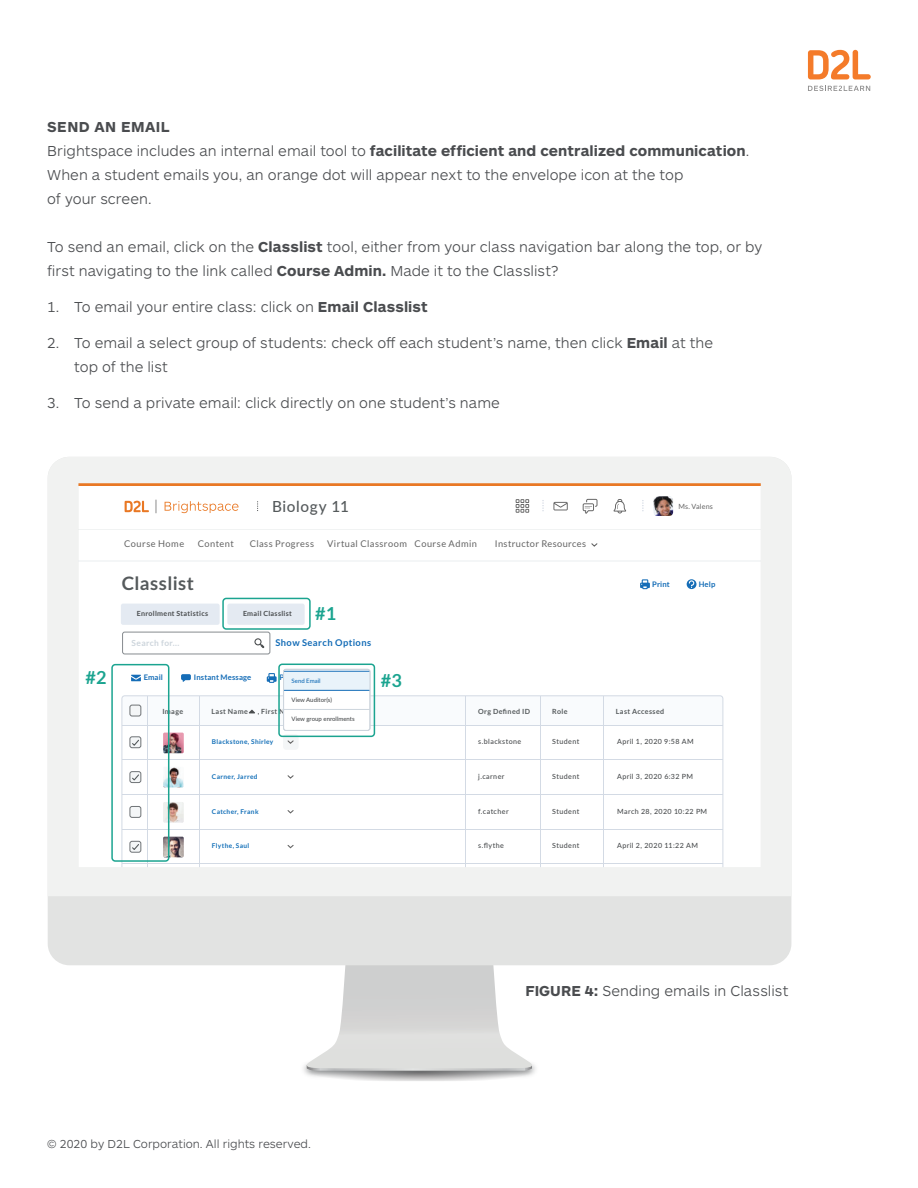
<style>
.page{position:relative;width:918px;height:1188px;background:#fff}
.page>*{position:absolute;margin:0;border:0;box-sizing:border-box;transform-origin:0 0}
.t1{font:700 18.6px "Lato";letter-spacing:.025em;color:#555a5c}
.t2{font:700 18px "Lato";color:#1ba490}
.t3{font:500 15.3px "Lato";letter-spacing:.04em;color:#555a5c}
.t4{font:300 15px/24px "ARS Maquette";letter-spacing:.005em;color:#4a4c4f}
.t5{font:300 12px "ARS Maquette";color:#4a4c4f}
.t6{font:9.3px "Lato";letter-spacing:.045em;color:#646464}
.t7{font:700 9.3px "Lato";letter-spacing:.045em;color:#156db7}
.t8{font:700 8.4px "Lato";letter-spacing:.045em;color:#cdd5dc}
.t9{font:700 7.65px "Lato";letter-spacing:.015em;color:#156db7}
.t10{font:7.2px "Lato";letter-spacing:.015em;color:#646464}
.t11{font:500 7.05px "Lato";letter-spacing:.06em;color:#494c4e}
.t12{font:700 7.05px "Lato";letter-spacing:.055em;color:#555a5c}
.t13{font:700 7.05px "Lato";letter-spacing:.045em;color:#494c4e}
.t14{font:700 6.6px "Lato";letter-spacing:.05em;color:#126fb8}
.t15{font:500 6px "Lato";color:#494c4e}
.t16{font:500 6px "Lato";color:#156db7}
.s1{font-weight:700}
</style>
<div class="page">
<svg style="left:808px;top:50px;width:63px;height:29px"></svg>
<svg style="left:808px;top:86px;width:62px;height:5px"></svg>
<svg style="left:305px;top:965px;width:228px;height:116px"></svg>
<div style="left:48px;top:896px;width:743px;height:69px;background:#e2e3e2"></div>
<svg style="left:48px;top:457px;width:743px;height:439px"></svg>
<div style="left:222px;top:598px;width:89px;height:32px;border:2px solid #1ba490;border-radius:3px"></div>
<div style="left:111px;top:664px;width:58px;height:198px;border:2px solid #1ba490;border-radius:3px"></div>
<div style="left:278px;top:664px;width:97px;height:73px;border:2px solid #1ba490;border-radius:3px"></div>
<p class="t4" style="left:47px;top:114px;width:704px"><span class="s1">SEND AN EMAIL<br></span>Brightspace includes an internal email tool to <span class="s1">facilitate efficient and centralized communication</span>.<br>When a student emails you, an orange dot will appear next to the envelope icon at the top<br>of your screen.</p>
<p class="t4" style="left:47px;top:234px;width:717px">To send an email, click on the <span class="s1">Classlist</span> tool, either from your class navigation bar along the top, or by first navigating to the link called <span class="s1">Course Admin.</span> Made it to the Classlist?</p>
<p class="t4" style="left:47px;top:294px;width:382px">1. To email your entire class: click on <span class="s1">Email Classlist</span></p>
<p class="t4" style="left:74px;top:330px;width:640px;text-indent:-27px">2. To email a select group of students: check off each student’s name, then click <span class="s1">Email</span> at the top of the list</p>
<p class="t4" style="left:47px;top:390px;width:454px">3. To send a private email: click directly on one student’s name</p>
<p class="t3" style="left:272px;top:495px;width:79px">Biology 11</p>
<p class="t6" style="left:198px;top:539px;width:38px">Content</p>
<p class="t6" style="left:250px;top:539px;width:66px">Class Progress</p>
<p class="t6" style="left:327px;top:539px;width:151px">Virtual Classroom Course Admin</p>
<p class="t6" style="left:495px;top:539px;width:93px">Instructor Resources</p>
<p class="t6" style="left:124px;top:539px;width:62px">Course Home</p>
<p class="t1" style="left:122px;top:573px;width:74px">Classlist</p>
<p class="t2" style="left:315px;top:603px;width:22px">#1</p>
<p class="t13" style="left:137px;top:610px;width:73px">Enrollment Statistics</p>
<p class="t13" style="left:243px;top:610px;width:51px">Email Classlist</p>
<p class="t7" style="left:275px;top:638px;width:97px">Show Search Options</p>
<p class="t8" style="left:132px;top:638px;width:49px">Search for...</p>
<p class="t10" style="left:679px;top:502px;width:36px">Ms. Valens</p>
<p class="t9" style="left:652px;top:579px;width:19px">Print</p>
<p class="t9" style="left:699px;top:579px;width:18px">Help</p>
<p class="t2" style="left:86px;top:667px;width:22px">#2</p>
<p class="t2" style="left:381px;top:670px;width:22px">#3</p>
<p class="t9" style="left:144px;top:673px;width:21px">Email</p>
<p class="t9" style="left:194px;top:673px;width:59px">Instant Message</p>
<p class="t9" style="left:280px;top:673px;width:19px">Print</p>
<p class="t16" style="left:292px;top:677px;width:31px">Send Email</p>
<p class="t15" style="left:292px;top:696px;width:42px">View Auditor(s)</p>
<p class="t15" style="left:292px;top:715px;width:65px">View group enrollments</p>
<p class="t12" style="left:212px;top:707px;width:38px">Last Name</p>
<p class="t12" style="left:258px;top:707px;width:43px">, First Name</p>
<p class="t12" style="left:162px;top:707px;width:22px">Image</p>
<p class="t12" style="left:478px;top:707px;width:53px">Org Defined ID</p>
<p class="t12" style="left:552px;top:707px;width:17px">Role</p>
<p class="t12" style="left:616px;top:707px;width:50px">Last Accessed</p>
<p class="t14" style="left:212px;top:738px;width:63px">Blackstone, Shirley</p>
<p class="t11" style="left:478px;top:736px;width:45px">s.blackstone</p>
<p class="t11" style="left:552px;top:736px;width:29px">Student</p>
<p class="t11" style="left:617px;top:736px;width:78px">April 1, 2020 9:58 AM</p>
<p class="t14" style="left:212px;top:773px;width:47px">Carner, Jarred</p>
<p class="t11" style="left:478px;top:771px;width:28px">j.carner</p>
<p class="t11" style="left:552px;top:771px;width:29px">Student</p>
<p class="t11" style="left:617px;top:771px;width:77px">April 3, 2020 6:32 PM</p>
<p class="t14" style="left:212px;top:807px;width:48px">Catcher, Frank</p>
<p class="t11" style="left:478px;top:806px;width:32px">f.catcher</p>
<p class="t11" style="left:552px;top:806px;width:29px">Student</p>
<p class="t11" style="left:617px;top:806px;width:92px">March 28, 2020 10:22 PM</p>
<p class="t14" style="left:212px;top:842px;width:39px">Flythe, Saul</p>
<p class="t11" style="left:478px;top:841px;width:27px">s.flythe</p>
<p class="t11" style="left:552px;top:841px;width:29px">Student</p>
<p class="t11" style="left:617px;top:841px;width:82px">April 2, 2020 11:22 AM</p>
<p class="t5" style="left:47px;top:1136px;width:265px">© 2020 by D2L Corporation. All rights reserved.</p>
<p class="t4" style="left:525px;top:978px;width:264px"><span class="s1">FIGURE 4:</span> Sending emails in Classlist</p>
</div>
